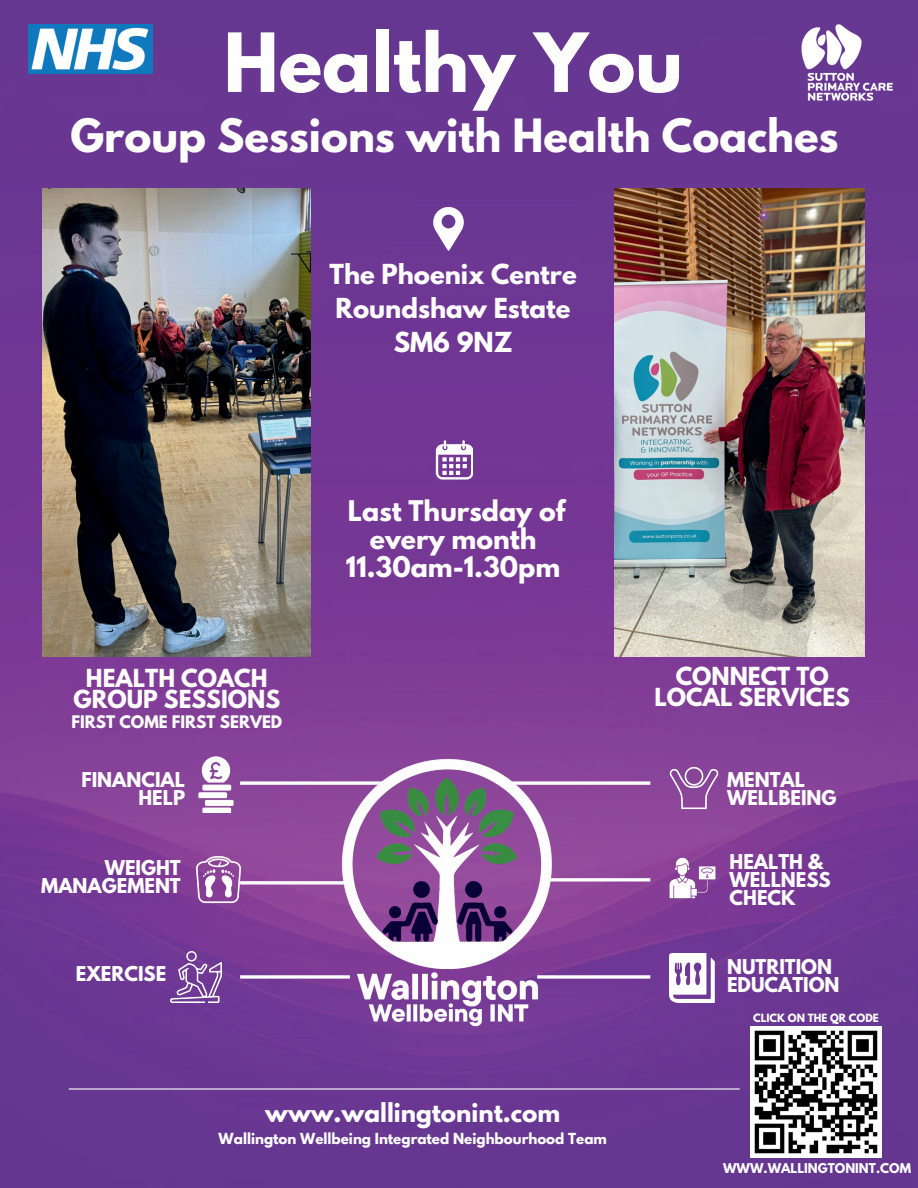
<style>
.page{position:relative;width:918px;height:1188px;background:#fff}
.page>*{position:absolute;margin:0;border:0;box-sizing:border-box;transform-origin:0 0}
.t1{font:700 72.15px "League Spartan";color:#fefefd}
.t2{font:700 40.65px "League Spartan";color:#fefefd}
.t3{font:700 25.2px/28.3px "League Spartan";color:#fefefd;text-align:center}
.t4{font:700 24.45px/33.6px "League Spartan";color:#fefefd;text-align:center}
.t5{font:700 23.1px "League Spartan";color:#fefefd}
.t6{font:700 22.05px/21.3px "League Spartan";color:#fefefd;text-align:center}
.t7{font:700 18.15px/18px "League Spartan";color:#fefefd}
.t8{font:700 15.3px "League Spartan";color:#fefefd}
.t9{font:700 13.5px "League Spartan";color:#fefefd}
.t10{font:700 12px "League Spartan";color:#fefefd}
.t11{font:700 10.05px "League Spartan";color:#fefefd}
</style>
<div class="page">
<img style="left:0;top:0;width:918px;height:1188px">
<hr style="left:69px;top:1088px;width:671px;height:2px;background:#fcfdfd">
<img style="left:29px;top:24px;width:123px;height:50px">
<img style="left:751px;top:1027px;width:130px;height:130px">
<img style="left:185px;top:753px;width:63px;height:60px">
<img style="left:190px;top:851px;width:57px;height:57px">
<img style="left:171px;top:952px;width:50px;height:50px">
<img style="left:667px;top:852px;width:51px;height:51px">
<img style="left:669px;top:953px;width:50px;height:50px">
<svg style="left:605px;top:781px;width:45px;height:4px"></svg>
<svg style="left:605px;top:878px;width:45px;height:4px"></svg>
<svg style="left:605px;top:975px;width:45px;height:4px"></svg>
<svg style="left:240px;top:781px;width:51px;height:4px"></svg>
<svg style="left:240px;top:881px;width:51px;height:4px"></svg>
<svg style="left:240px;top:975px;width:51px;height:4px"></svg>
<svg style="left:436px;top:440px;width:37px;height:40px"></svg>
<svg style="left:433px;top:207px;width:31px;height:45px"></svg>
<img style="left:614px;top:188px;width:251px;height:468px">
<img style="left:291px;top:726px;width:314px;height:314px">
<img style="left:801px;top:24px;width:91px;height:77px">
<img style="left:43px;top:188px;width:268px;height:468px">
<img style="left:668px;top:762px;width:52px;height:52px">
<h1 class="t1" style="left:224px;top:6px;width:461px">Healthy You</h1>
<h2 class="t2" style="left:71px;top:103px;width:770px">Group Sessions with Health Coaches</h2>
<h3 class="t4" style="left:329px;top:257px;width:249px">The Phoenix Centre<br>Roundshaw Estate<br>SM6 9NZ</h3>
<p class="t6" style="left:73px;top:667px;width:208px">HEALTH COACH<br>GROUP SESSIONS</p>
<p class="t8" style="left:71px;top:709px;width:212px">FIRST COME FIRST SERVED</p>
<p class="t7" style="left:81px;top:770px;width:105px;text-align:right">FINANCIAL<br>HELP</p>
<p class="t7" style="left:41px;top:859px;width:141px;text-align:right">WEIGHT<br>MANAGEMENT</p>
<p class="t7" style="left:76px;top:965px;width:92px">EXERCISE</p>
<h3 class="t3" style="left:346px;top:496px;width:221px">Last Thursday of every month<br>11.30am-1.30pm</h3>
<p class="t5" style="left:265px;top:1094px;width:296px">www.wallingtonint.com</p>
<p class="t9" style="left:219px;top:1128px;width:390px">Wallington Wellbeing Integrated Neighbourhood Team</p>
<p class="t6" style="left:654px;top:665px;width:197px">CONNECT TO<br>LOCAL SERVICES</p>
<p class="t7" style="left:727px;top:770px;width:111px">MENTAL<br>WELLBEING</p>
<p class="t7" style="left:730px;top:853px;width:103px">HEALTH &amp;<br>WELLNESS<br>CHECK</p>
<p class="t7" style="left:727px;top:957px;width:114px">NUTRITION<br>EDUCATION</p>
<p class="t11" style="left:753px;top:1010px;width:127px">CLICK ON THE QR CODE</p>
<p class="t10" style="left:723px;top:1159px;width:189px">WWW.WALLINGTONINT.COM</p>
</div>
